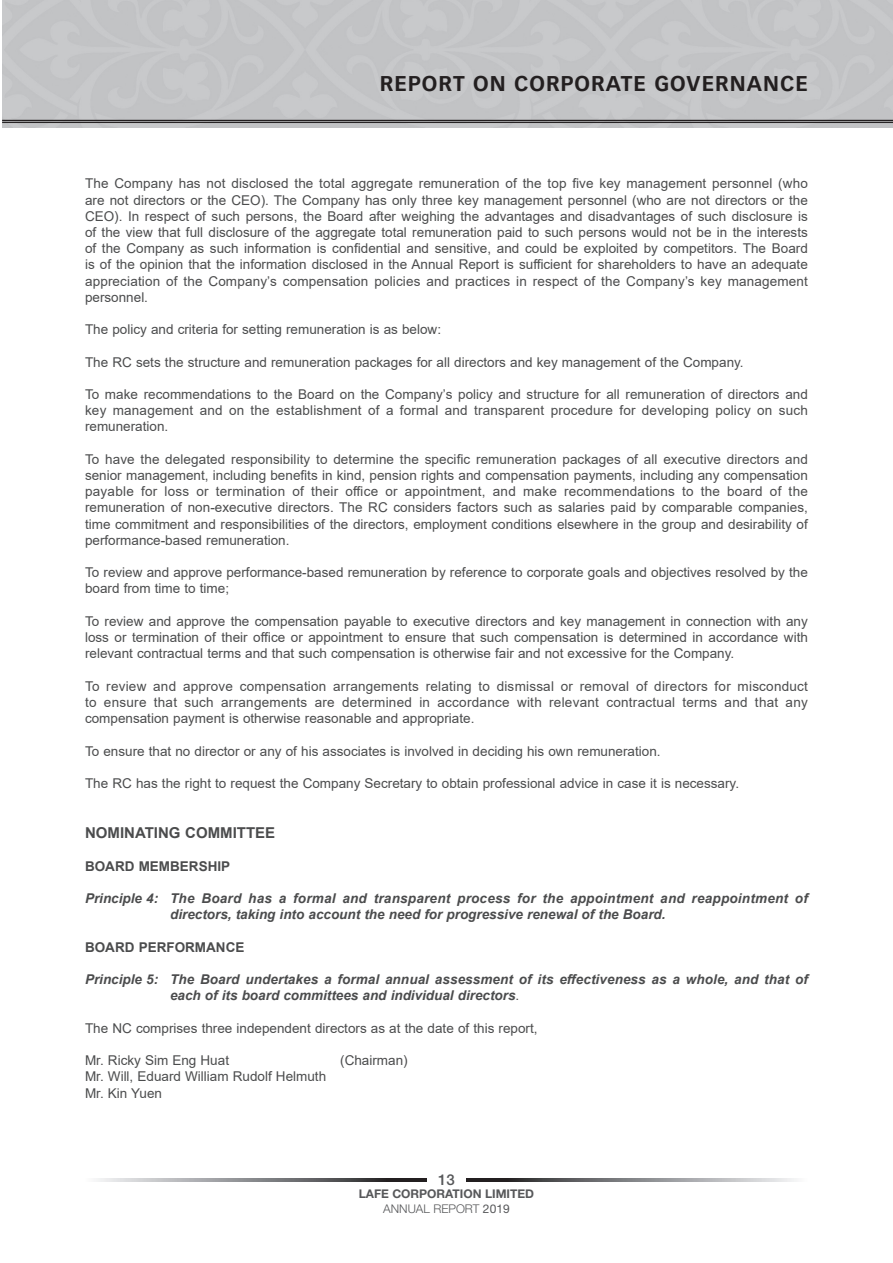
<style>
.page{position:relative;width:893px;height:1263px;background:#fff}
.page>*{position:absolute;margin:0;border:0;box-sizing:border-box;transform-origin:0 0}
.t1{font:700 21px "Vectora LT Std";letter-spacing:.05em;color:#231f20}
.t2{font:700 15px "Arial";color:#4b4c4d}
.t3{font:500 15px "Helvetica Neue LT Std";color:#57585a}
.t4{font:13.5px/16.2px "Arial";color:#4b4c4d;text-align:justify}
.t5{font:italic 700 13.5px/16.2px "Arial";letter-spacing:.005em;color:#4b4c4d}
.t6{font:700 13.5px "Arial";color:#4b4c4d}
.t7{font:700 12px/14.4px "Helvetica Neue LT Std";color:#57585a;text-align:center}
.s1{font-weight:400;font-style:normal}
.s2{font-weight:300}
.s3{font-weight:400}
</style>
<div class="page">
<hr style="left:2px;top:122px;width:891px;height:1px;background:#231f20">
<hr style="left:2px;top:120px;width:891px;height:1px;background:#231f20">
<img style="left:97px;top:1179px;width:329px;height:3px">
<img style="left:467px;top:1179px;width:329px;height:3px">
<h1 class="t1" style="left:380px;top:72px;width:430px">REPORT ON CORPORATE GOVERNANCE</h1>
<p class="t4" style="left:85px;top:176px;width:724px">The Company has not disclosed the total aggregate remuneration of the top five key management personnel (who are not directors or the CEO). The Company has only three key management personnel (who are not directors or the CEO). In respect of such persons, the Board after weighing the advantages and disadvantages of such disclosure is of the view that full disclosure of the aggregate total remuneration paid to such persons would not be in the interests of the Company as such information is confidential and sensitive, and could be exploited by competitors. The Board is of the opinion that the information disclosed in the Annual Report is sufficient for shareholders to have an adequate appreciation of the Company’s compensation policies and practices in respect of the Company’s key management personnel.</p>
<p class="t4" style="left:85px;top:321px;width:358px">The policy and criteria for setting remuneration is as below:</p>
<p class="t4" style="left:85px;top:354px;width:660px">The RC sets the structure and remuneration packages for all directors and key management of the Company.</p>
<p class="t4" style="left:85px;top:386px;width:724px">To make recommendations to the Board on the Company’s policy and structure for all remuneration of directors and key management and on the establishment of a formal and transparent procedure for developing policy on such remuneration.</p>
<p class="t4" style="left:85px;top:451px;width:724px">To have the delegated responsibility to determine the specific remuneration packages of all executive directors and senior management, including benefits in kind, pension rights and compensation payments, including any compensation payable for loss or termination of their office or appointment, and make recommendations to the board of the remuneration of non-executive directors. The RC considers factors such as salaries paid by comparable companies, time commitment and responsibilities of the directors, employment conditions elsewhere in the group and desirability of performance-based remuneration.</p>
<p class="t4" style="left:85px;top:564px;width:724px">To review and approve performance-based remuneration by reference to corporate goals and objectives resolved by the board from time to time;</p>
<p class="t4" style="left:85px;top:613px;width:724px">To review and approve the compensation payable to executive directors and key management in connection with any loss or termination of their office or appointment to ensure that such compensation is determined in accordance with relevant contractual terms and that such compensation is otherwise fair and not excessive for the Company.</p>
<p class="t4" style="left:85px;top:678px;width:724px">To review and approve compensation arrangements relating to dismissal or removal of directors for misconduct to ensure that such arrangements are determined in accordance with relevant contractual terms and that any compensation payment is otherwise reasonable and appropriate.</p>
<p class="t4" style="left:85px;top:743px;width:577px">To ensure that no director or any of his associates is involved in deciding his own remuneration.</p>
<p class="t4" style="left:85px;top:775px;width:656px">The RC has the right to request the Company Secretary to obtain professional advice in case it is necessary.</p>
<p class="t2" style="left:85px;top:825px;width:192px">NOMINATING COMMITTEE</p>
<p class="t6" style="left:85px;top:858px;width:147px">BOARD MEMBERSHIP</p>
<p class="t5" style="left:170px;top:890px;width:639px;text-indent:-85px">Principle 4: The Board has a formal and transparent process for the appointment and reappointment of directors, taking into account the need for progressive renewal of the Board.</p>
<p class="t6" style="left:85px;top:939px;width:161px">BOARD PERFORMANCE</p>
<p class="t5" style="left:170px;top:971px;width:639px;text-indent:-85px">Principle 5: The Board undertakes a formal annual assessment of its effectiveness as a whole, and that of each of its board committees and individual directors<span class="s1">.</span></p>
<p class="t4" style="left:85px;top:1020px;width:454px">The NC comprises three independent directors as at the date of this report,</p>
<p class="t4" style="left:85px;top:1052px;width:146px">Mr. Ricky Sim Eng Huat</p>
<p class="t4" style="left:340px;top:1052px;width:69px">(Chairman)</p>
<p class="t4" style="left:85px;top:1068px;width:243px">Mr. Will, Eduard William Rudolf Helmuth<br>Mr. Kin Yuen</p>
<p class="t3" style="left:438px;top:1171px;width:18px">13</p>
<p class="t7" style="left:359px;top:1187px;width:177px">LAFE CORPORATION LIMITED<br><span class="s2">ANNUAL REPORT</span> <span class="s3">2019</span></p>
</div>
